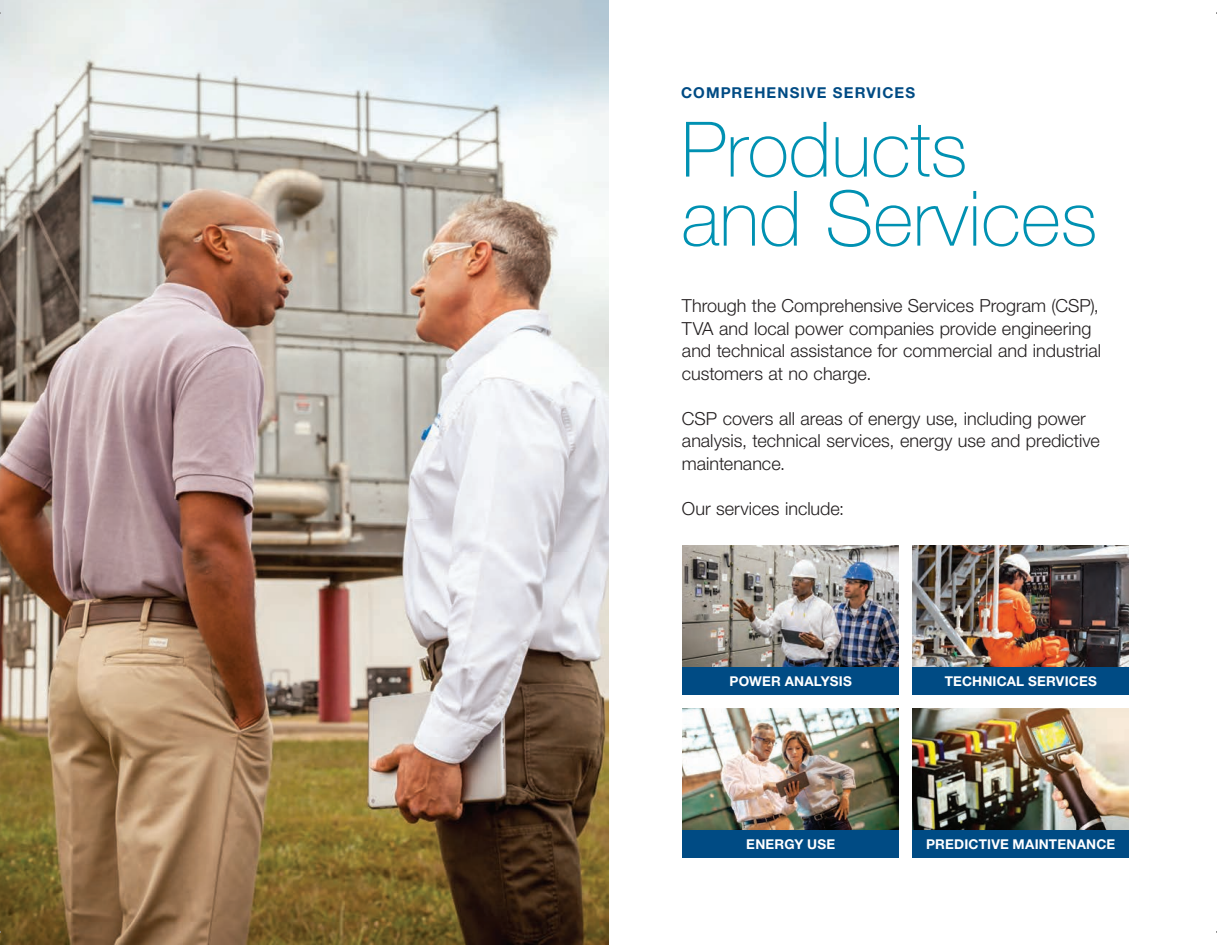
<style>
.page{position:relative;width:1217px;height:945px;background:#fff}
.page>*{position:absolute;margin:0;border:0;box-sizing:border-box;transform-origin:0 0}
.t1{font:100 76.5px/69px "Helvetica Neue LT Std";color:#0091b2}
.t2{font:300 18px/22.5px "Helvetica Neue LT Std";color:#231f20}
.t3{font:700 15px "Helvetica Neue LT Std";letter-spacing:.075em;color:#004b84}
.t4{font:700 13.5px "Helvetica Neue LT Std";letter-spacing:.015em;color:#fff}
</style>
<div class="page">
<img style="left:682px;top:545px;width:216px;height:122px">
<img style="left:682px;top:708px;width:216px;height:121px">
<img style="left:912px;top:545px;width:216px;height:122px">
<img style="left:912px;top:708px;width:216px;height:121px">
<div style="left:682px;top:667px;width:216px;height:27px;background:#004b84"></div>
<div style="left:912px;top:829px;width:216px;height:27px;background:#004b84"></div>
<div style="left:912px;top:667px;width:216px;height:27px;background:#004b84"></div>
<div style="left:682px;top:829px;width:216px;height:27px;background:#004b84"></div>
<img style="left:1px;top:0;width:607px;height:944px">
<p class="t3" style="left:681px;top:83px;width:235px">COMPREHENSIVE SERVICES</p>
<h1 class="t1" style="left:681px;top:115px;width:418px">Products and Services</h1>
<p class="t2" style="left:682px;top:294px;width:421px">Through the Comprehensive Services Program (CSP), TVA and local power companies provide engineering and technical assistance for commercial and industrial customers at no charge.</p>
<p class="t2" style="left:682px;top:406px;width:419px">CSP covers all areas of energy use, including power analysis, technical services, energy use and predictive maintenance.</p>
<p class="t2" style="left:682px;top:496px;width:164px">Our services include:</p>
<p class="t4" style="left:729px;top:672px;width:124px">POWER ANALYSIS</p>
<p class="t4" style="left:746px;top:835px;width:90px">ENERGY USE</p>
<p class="t4" style="left:944px;top:672px;width:153px">TECHNICAL SERVICES</p>
<p class="t4" style="left:926px;top:835px;width:190px">PREDICTIVE MAINTENANCE</p>
</div>
